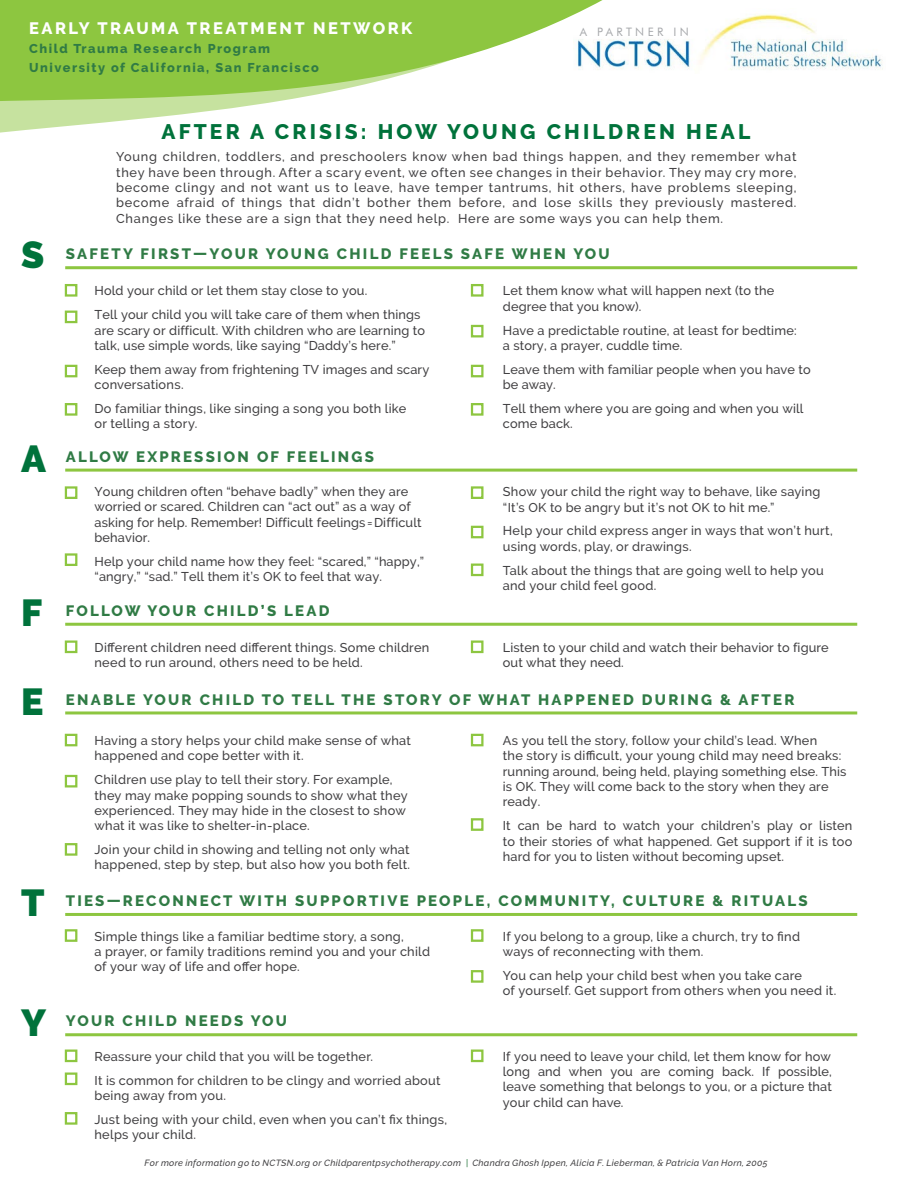
<style>
.page{position:relative;width:918px;height:1188px;background:#fff}
.page>*{position:absolute;margin:0;border:0;box-sizing:border-box;transform-origin:0 0}
.t1{font:900 37.5px "Raleway";color:#00723b}
.t2{font:800 21px "Raleway";letter-spacing:.15em;color:#00723b}
.t3{font:800 16.5px "Raleway";letter-spacing:.15em;color:#fff}
.t4{font:800 15px "Raleway";letter-spacing:.15em;color:#307b45}
.t5{font:500 12.75px/15.3px "Raleway";letter-spacing:.01em;color:#414042}
.t6{font:500 12.75px/15.3px "Raleway";letter-spacing:.06em;color:#414042;text-align:right}
.t7{font:800 12.75px/19.2px "Raleway";letter-spacing:.12em;color:#307b45}
.t8{font:11.7px "Futura BT";letter-spacing:.29em;color:#a7a9ac}
.t9{font:italic 500 9px "Raleway";letter-spacing:.035em;color:#414042}
.s1{color:#307b45}
</style>
<div class="page">
<img style="left:658px;top:14px;width:225px;height:56px">
<hr style="left:65px;top:711px;width:792px;height:3px;background:#8dc640">
<hr style="left:65px;top:623px;width:792px;height:3px;background:#8dc640">
<hr style="left:65px;top:1033px;width:792px;height:3px;background:#8dc640">
<hr style="left:65px;top:913px;width:792px;height:3px;background:#8dc640">
<hr style="left:65px;top:469px;width:792px;height:3px;background:#8dc640">
<hr style="left:65px;top:266px;width:792px;height:3px;background:#8dc640">
<svg style="left:0;top:0;width:651px;height:133px;fill:#8dc640"></svg>
<svg style="left:64px;top:284px;width:14px;height:132px"></svg>
<svg style="left:470px;top:284px;width:14px;height:132px"></svg>
<div style="left:65px;top:486px;width:12px;height:13px;border:2px solid #8dc640"></div>
<svg style="left:470px;top:486px;width:14px;height:91px"></svg>
<div style="left:65px;top:553px;width:12px;height:13px;border:2px solid #8dc640"></div>
<div style="left:65px;top:640px;width:12px;height:13px;border:2px solid #8dc640"></div>
<div style="left:471px;top:640px;width:13px;height:13px;border:2px solid #8dc640"></div>
<svg style="left:64px;top:733px;width:14px;height:55px"></svg>
<div style="left:471px;top:734px;width:13px;height:12px;border:2px solid #8dc640"></div>
<div style="left:471px;top:818px;width:13px;height:13px;border:2px solid #8dc640"></div>
<div style="left:65px;top:843px;width:12px;height:13px;border:2px solid #8dc640"></div>
<div style="left:65px;top:929px;width:12px;height:13px;border:2px solid #8dc640"></div>
<svg style="left:470px;top:929px;width:14px;height:54px"></svg>
<svg style="left:64px;top:1049px;width:14px;height:76px"></svg>
<div style="left:471px;top:1050px;width:13px;height:12px;border:2px solid #8dc640"></div>
<p class="t3" style="left:29px;top:19px;width:385px">EARLY TRAUMA TREATMENT NETWORK</p>
<p class="t7" style="left:29px;top:39px;width:291px">Child Trauma Research Program<br>University of California, San Francisco</p>
<p class="t8" style="left:580px;top:25px;width:111px">A PARTNER IN</p>
<h2 class="t2" style="left:161px;top:120px;width:590px">AFTER A CRISIS: HOW YOUNG CHILDREN HEAL</h2>
<p class="t5" style="left:116px;top:149px;width:682px;text-align:justify">Young children, toddlers, and preschoolers know when bad things happen, and they remember what they have been through. After a scary event, we often see changes in their behavior. They may cry more, become clingy and not want us to leave, have temper tantrums, hit others, have problems</p>
<p class="t6" style="left:116px;top:180px;width:682px">sleeping,<br>become afraid of things that didn’t bother them before, and lose skills they previously mastered.</p>
<p class="t6" style="left:116px;top:210px;width:609px">Changes like these are a sign that they need help. Here are some ways you can help them.</p>
<h2 class="t1" style="left:21px;top:233px;width:25px">S</h2>
<h2 class="t4" style="left:66px;top:246px;width:545px">SAFETY FIRST—YOUR YOUNG CHILD FEELS SAFE WHEN YOU</h2>
<p class="t5" style="left:94px;top:283px;width:274px">Hold your child or let them stay close to you.</p>
<p class="t5" style="left:503px;top:283px;width:273px">Let them know what will happen next (to the degree that you know).</p>
<p class="t5" style="left:95px;top:307px;width:332px">Tell your child you will take care of them when things are scary or difficult. With children who are learning to</p>
<p class="t5" style="left:503px;top:322px;width:295px">Have a predictable routine, at least for bedtime:</p>
<p class="t5" style="left:95px;top:338px;width:303px">talk, use simple words, like saying “Daddy’s here.”</p>
<p class="t5" style="left:503px;top:338px;width:181px">a story, a prayer, cuddle time.</p>
<p class="t5" style="left:95px;top:362px;width:336px">Keep them away from frightening TV images and scary</p>
<p class="t5" style="left:503px;top:362px;width:310px">Leave them with familiar people when you have to</p>
<p class="t5" style="left:95px;top:377px;width:91px">conversations.</p>
<p class="t5" style="left:503px;top:377px;width:54px">be away.</p>
<p class="t5" style="left:95px;top:401px;width:313px">Do familiar things, like singing a song you both like</p>
<p class="t5" style="left:503px;top:401px;width:302px">Tell them where you are going and when you will</p>
<p class="t5" style="left:95px;top:416px;width:104px">or telling a story.</p>
<p class="t5" style="left:503px;top:416px;width:71px">come back.</p>
<h2 class="t1" style="left:21px;top:437px;width:27px">A</h2>
<h2 class="t4" style="left:66px;top:448px;width:310px">ALLOW EXPRESSION OF FEELINGS</h2>
<p class="t5" style="left:94px;top:484px;width:315px">Young children often “behave badly” when they are</p>
<p class="t5" style="left:503px;top:484px;width:319px">Show your child the right way to behave, like saying</p>
<p class="t5" style="left:94px;top:499px;width:318px">worried or scared. Children can “act out” as a way of</p>
<p class="t5" style="left:503px;top:499px;width:273px">“It’s OK to be angry but it’s not OK to hit me.”</p>
<p class="t5" style="left:94px;top:515px;width:329px">asking for help. Remember! Difficult feelings=Difficult</p>
<p class="t5" style="left:503px;top:523px;width:331px">Help your child express anger in ways that won’t hurt,</p>
<p class="t5" style="left:94px;top:530px;width:57px">behavior.</p>
<p class="t5" style="left:503px;top:539px;width:190px">using words, play, or drawings.</p>
<p class="t5" style="left:94px;top:554px;width:331px">Help your child name how they feel: “scared,” “happy,”</p>
<p class="t5" style="left:94px;top:569px;width:289px">“angry,” “sad.” Tell them it’s OK to feel that way.</p>
<p class="t5" style="left:503px;top:563px;width:322px">Talk about the things that are going well to help you</p>
<p class="t5" style="left:503px;top:578px;width:155px">and your child feel good.</p>
<h2 class="t1" style="left:21px;top:591px;width:23px">F</h2>
<h2 class="t4" style="left:66px;top:602px;width:265px">FOLLOW YOUR CHILD’S LEAD</h2>
<p class="t5" style="left:94px;top:640px;width:336px">Different children need different things. Some children</p>
<p class="t5" style="left:503px;top:640px;width:327px">Listen to your child and watch their behavior to figure</p>
<p class="t5" style="left:95px;top:655px;width:270px">need to run around, others need to be held.</p>
<p class="t5" style="left:503px;top:655px;width:122px">out what they need.</p>
<h2 class="t1" style="left:21px;top:680px;width:24px">E</h2>
<h2 class="t4" style="left:66px;top:691px;width:730px">ENABLE YOUR CHILD TO TELL THE STORY OF WHAT HAPPENED DURING &amp; AFTER</h2>
<p class="t5" style="left:94px;top:733px;width:318px">Having a story helps your child make sense of what</p>
<p class="t5" style="left:503px;top:733px;width:316px">As you tell the story, follow your child’s lead. When</p>
<p class="t5" style="left:95px;top:748px;width:211px">happened and cope better with it.</p>
<p class="t5" style="left:503px;top:748px;width:345px">the story is difficult, your young child may need breaks: running around, being held, playing something else. This</p>
<p class="t5" style="left:95px;top:772px;width:300px">Children use play to tell their story. For example,</p>
<p class="t5" style="left:503px;top:779px;width:327px">is OK. They will come back to the story when they are</p>
<p class="t5" style="left:95px;top:787px;width:315px">they may make popping sounds to show what they</p>
<p class="t5" style="left:503px;top:794px;width:39px">ready.</p>
<p class="t5" style="left:95px;top:803px;width:313px">experienced. They may hide in the closest to show</p>
<p class="t5" style="left:95px;top:818px;width:217px">what it was like to shelter-in-place.</p>
<p class="t5" style="left:503px;top:818px;width:351px">It can be hard to watch your children’s play or listen to their stories of what happened. Get support if it is too</p>
<p class="t5" style="left:94px;top:842px;width:317px">Join your child in showing and telling not only what</p>
<p class="t5" style="left:503px;top:849px;width:283px">hard for you to listen without becoming upset.</p>
<p class="t5" style="left:94px;top:857px;width:317px">happened, step by step, but also how you both felt.</p>
<h2 class="t1" style="left:21px;top:881px;width:25px">T</h2>
<h2 class="t4" style="left:66px;top:892px;width:743px">TIES—RECONNECT WITH SUPPORTIVE PEOPLE, COMMUNITY, CULTURE &amp; RITUALS</h2>
<p class="t5" style="left:94px;top:928px;width:311px">Simple things like a familiar bedtime story, a song,</p>
<p class="t5" style="left:503px;top:928px;width:299px">If you belong to a group, like a church, try to find</p>
<p class="t5" style="left:94px;top:944px;width:337px">a prayer, or family traditions remind you and your child</p>
<p class="t5" style="left:503px;top:944px;width:202px">ways of reconnecting with them.</p>
<p class="t5" style="left:94px;top:959px;width:207px">of your way of life and offer hope.</p>
<p class="t5" style="left:503px;top:968px;width:301px">You can help your child best when you take care</p>
<p class="t5" style="left:503px;top:983px;width:335px">of yourself. Get support from others when you need it.</p>
<h2 class="t1" style="left:21px;top:1001px;width:26px">Y</h2>
<h2 class="t4" style="left:66px;top:1013px;width:223px">YOUR CHILD NEEDS YOU</h2>
<p class="t5" style="left:94px;top:1049px;width:280px">Reassure your child that you will be together.</p>
<p class="t5" style="left:503px;top:1049px;width:331px">If you need to leave your child, let them know for how long and when you are coming back. If possible,</p>
<p class="t5" style="left:95px;top:1073px;width:348px">It is common for children to be clingy and worried about</p>
<p class="t5" style="left:503px;top:1079px;width:331px">leave something that belongs to you, or a picture that</p>
<p class="t5" style="left:95px;top:1088px;width:133px">being away from you.</p>
<p class="t5" style="left:503px;top:1095px;width:122px">your child can have.</p>
<p class="t5" style="left:95px;top:1112px;width:354px">Just being with your child, even when you can’t fix things,</p>
<p class="t5" style="left:95px;top:1127px;width:103px">helps your child.</p>
<p class="t9" style="left:145px;top:1158px;width:624px">For more information go to NCTSN.org or Childparentpsychotherapy.com <span class="s1">|</span> Chandra Ghosh Ippen, Alicia F. Lieberman, &amp; Patricia Van Horn, 2005</p>
</div>
